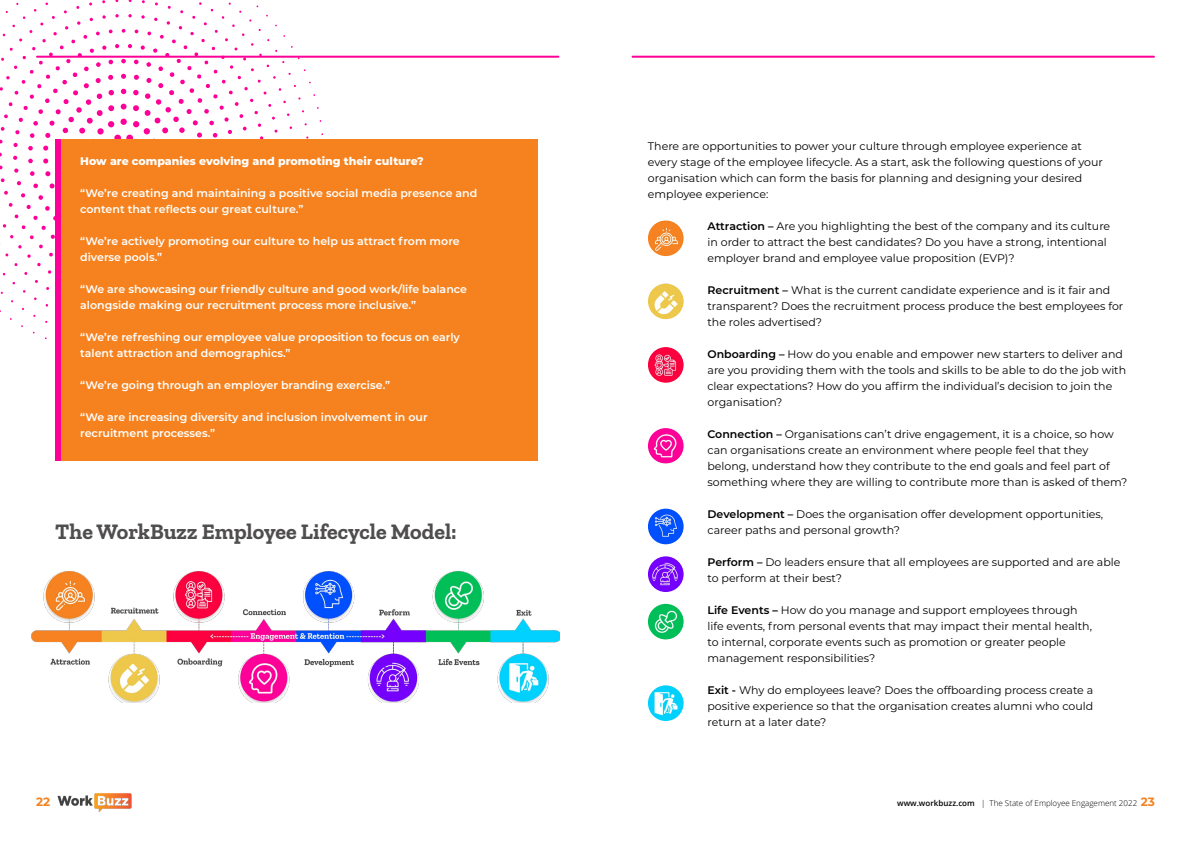
<style>
.page{position:relative;width:1191px;height:842px;background:#fff}
.page>*{position:absolute;margin:0;border:0;box-sizing:border-box;transform-origin:0 0}
.t1{font:700 22px "Zilla Slab";color:#4f4d4d}
.t2{font:700 12px "Montserrat";color:#f5821f}
.t3{font:11px/16px "Montserrat";color:#000}
.t4{font:600 11px/16px "Montserrat";color:#fff}
.t5{font:800 11px "Montserrat";color:#fff}
.t6{font:300 8px "Open Sans";color:#000}
.s1{font-weight:600}
.s2{font-weight:700}
.s3{font-family:"Montserrat";font-weight:700;font-size:12px;color:#f5821f}
</style>
<div class="page">
<img style="left:57px;top:794px;width:75px;height:17px">
<svg style="left:0;top:14px;width:264px;height:280px"></svg>
<svg style="left:0;top:29px;width:249px;height:251px"></svg>
<svg style="left:13px;top:44px;width:221px;height:221px"></svg>
<svg style="left:28px;top:59px;width:191px;height:191px"></svg>
<div style="left:55px;top:139px;width:482px;height:322px;background:#f5821f"></div>
<div style="left:55px;top:139px;width:5px;height:322px;background:#fe0098"></div>
<hr style="left:37px;top:56px;width:521px;height:2px;background:#fe0098">
<hr style="left:632px;top:56px;width:522px;height:2px;background:#fe0098">
<img style="left:31px;top:571px;width:528px;height:132px">
<img style="left:648px;top:220px;width:35px;height:36px;border-radius:18px">
<img style="left:648px;top:283px;width:35px;height:36px;border-radius:18px">
<img style="left:648px;top:347px;width:35px;height:36px;border-radius:18px">
<img style="left:648px;top:428px;width:35px;height:36px;border-radius:18px">
<img style="left:648px;top:509px;width:35px;height:35px;border-radius:18px">
<img style="left:648px;top:556px;width:35px;height:36px;border-radius:18px">
<img style="left:648px;top:604px;width:35px;height:35px;border-radius:18px">
<img style="left:648px;top:685px;width:35px;height:36px;border-radius:18px">
<p class="t5" style="left:80px;top:153px;width:345px">How are companies evolving and promoting their culture?</p>
<p class="t4" style="left:80px;top:185px;width:399px">“We’re creating and maintaining a positive social media presence and content that reflects our great culture.”</p>
<p class="t4" style="left:80px;top:233px;width:381px">“We’re actively promoting our culture to help us attract from more diverse pools.”</p>
<p class="t4" style="left:80px;top:281px;width:388px">“We are showcasing our friendly culture and good work/life balance alongside making our recruitment process more inclusive.”</p>
<p class="t4" style="left:80px;top:329px;width:381px">“We’re refreshing our employee value proposition to focus on early talent attraction and demographics.”</p>
<p class="t4" style="left:80px;top:377px;width:311px">“We’re going through an employer branding exercise.”</p>
<p class="t4" style="left:80px;top:409px;width:349px">“We are increasing diversity and inclusion involvement in our recruitment processes.”</p>
<h1 class="t1" style="left:55px;top:519px;width:403px">The WorkBuzz Employee Lifecycle Model:</h1>
<p class="t3" style="left:648px;top:137px;width:456px">There are opportunities to power your culture through employee experience at every stage of the employee lifecycle. As a start, ask the following questions of your organisation which can form the basis for planning and designing your desired employee experience:</p>
<p class="t3" style="left:707px;top:217px;width:404px"><span class="s1">Attraction –</span> Are you highlighting the best of the company and its culture in order to attract the best candidates? Do you have a strong, intentional employer brand and employee value proposition (EVP)?</p>
<p class="t3" style="left:707px;top:281px;width:417px"><span class="s1">Recruitment –</span> What is the current candidate experience and is it fair and transparent? Does the recruitment process produce the best employees for the roles advertised?</p>
<p class="t3" style="left:707px;top:345px;width:420px"><span class="s1">Onboarding –</span> How do you enable and empower new starters to deliver and are you providing them with the tools and skills to be able to do the job with clear expectations? How do you affirm the individual’s decision to join the organisation?</p>
<p class="t3" style="left:707px;top:425px;width:421px"><span class="s1">Connection –</span> Organisations can’t drive engagement, it is a choice, so how can organisations create an environment where people feel that they belong, understand how they contribute to the end goals and feel part of something where they are willing to contribute more than is asked of them?</p>
<p class="t3" style="left:707px;top:505px;width:397px"><span class="s1">Development –</span> Does the organisation offer development opportunities, career paths and personal growth?</p>
<p class="t3" style="left:707px;top:553px;width:414px"><span class="s1">Perform –</span> Do leaders ensure that all employees are supported and are able to perform at their best?</p>
<p class="t3" style="left:707px;top:601px;width:386px"><span class="s1">Life Events</span> <span class="s2">–</span> How do you manage and support employees through life events, from personal events that may impact their mental health, to internal, corporate events such as promotion or greater people management responsibilities?</p>
<p class="t3" style="left:707px;top:681px;width:387px;text-align:justify"><span class="s1">Exit -</span> Why do employees leave? Does the offboarding process create a positive experience so that the organisation creates alumni who could return at a later date?</p>
<p class="t2" style="left:36px;top:793px;width:16px">22</p>
<p class="t6" style="left:897px;top:798px;width:259px"><span class="s1">www.workbuzz.com</span> | The State of Employee Engagement 2022 <span class="s3">23</span></p>
</div>
